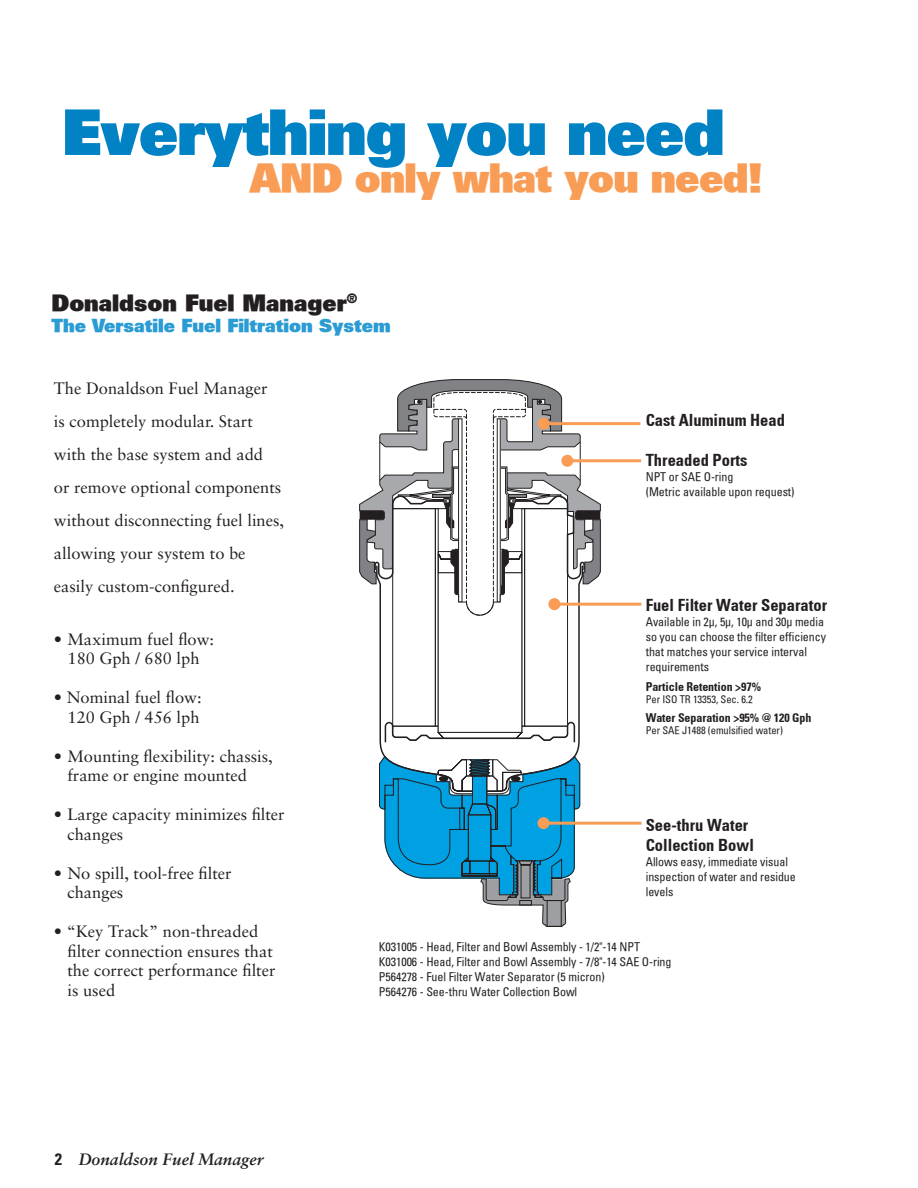
<style>
.page{position:relative;width:918px;height:1188px;background:#fff}
.page>*{position:absolute;margin:0;border:0;box-sizing:border-box;transform-origin:0 0}
.Key_Message_Primary_Head{font:900 63px "Univers";letter-spacing:-.02em;color:#0082c5}
.Key_Message_Secondary_Head{font:900 39px "Univers";letter-spacing:-.02em;color:#f89c56}
.Interior_Headline{font:900 22.5px "Univers";color:#231f20}
.Feature_Headline{font:900 18px "Univers";color:#2b9cd3}
.Body_Text_Sabon_Bullets_1_-_11_13{font:16.5px/19.5px "Sabon";color:#231f20}
.Body_Text_Sabon_11_13{font:16.5px/33px "Sabon";color:#231f20}
.Interior_Subhead_U67{font:700 condensed 16.5px/19.5px "Univers";color:#231f20}
.t1{font:italic 700 16.5px "Sabon";color:#231f20}
.Caption{font:condensed 12px/15px "Univers";letter-spacing:-.005em;color:#231f20}
.Caption-2{font:700 condensed 12px "Univers";letter-spacing:-.005em;color:#231f20}
.Caption-3{font:condensed 10.5px "Univers";letter-spacing:-.005em;color:#231f20}
.s1{font-family:"Univers";font-style:normal;font-stretch:condensed}
</style>
<div class="page">
<svg style="left:379px;top:755px;width:201px;height:172px"></svg>
<svg style="left:359px;top:379px;width:242px;height:365px"></svg>
<hr style="left:544px;top:422px;width:96px;height:3px;background:#f89c56">
<div style="left:538px;top:418px;width:12px;height:12px;background:#f89c56;border-radius:50%"></div>
<hr style="left:567px;top:459px;width:74px;height:3px;background:#f89c56">
<div style="left:561px;top:455px;width:12px;height:12px;background:#f89c56;border-radius:50%"></div>
<hr style="left:554px;top:603px;width:87px;height:3px;background:#f89c56">
<div style="left:548px;top:598px;width:12px;height:12px;background:#f89c56;border-radius:50%"></div>
<hr style="left:543px;top:822px;width:98px;height:3px;background:#f89c56">
<div style="left:537px;top:817px;width:12px;height:12px;background:#f89c56;border-radius:50%"></div>
<p class="Key_Message_Primary_Head" style="left:62px;top:91px;width:665px">Everything you need</p>
<p class="Key_Message_Secondary_Head" style="left:250px;top:152px;width:514px">AND only what you need!</p>
<p class="Interior_Headline" style="left:51px;top:288px;width:307px">Donaldson Fuel Manager<sup>®</sup></p>
<p class="Feature_Headline" style="left:51px;top:314px;width:341px">The Versatile Fuel Filtration System</p>
<p class="Body_Text_Sabon_11_13" style="left:54px;top:372px;width:232px">The Donaldson Fuel Manager<br>is completely modular. Start with the base system and add<br>or remove optional components without disconnecting fuel lines, allowing your system to be easily custom-configured.</p>
<p class="Body_Text_Sabon_Bullets_1_-_11_13" style="left:54px;top:629px;width:162px;text-align:center">• Maximum fuel flow:<br>180 Gph / 680 lph</p>
<p class="Body_Text_Sabon_Bullets_1_-_11_13" style="left:54px;top:687px;width:149px">• Nominal fuel flow:</p>
<p class="Body_Text_Sabon_Bullets_1_-_11_13" style="left:67px;top:707px;width:134px">120 Gph / 456 lph</p>
<p class="Body_Text_Sabon_Bullets_1_-_11_13" style="left:67px;top:746px;width:207px;text-indent:-14px">• Mounting flexibility: chassis, frame or engine mounted</p>
<p class="Body_Text_Sabon_Bullets_1_-_11_13" style="left:67px;top:804px;width:219px;text-indent:-14px">• Large capacity minimizes filter changes</p>
<p class="Body_Text_Sabon_Bullets_1_-_11_13" style="left:67px;top:863px;width:166px;text-indent:-14px">• No spill, tool-free filter changes</p>
<p class="Body_Text_Sabon_Bullets_1_-_11_13" style="left:67px;top:921px;width:210px;text-indent:-14px">• “Key Track” non-threaded filter connection ensures that the correct performance filter is used</p>
<p class="t1" style="left:55px;top:1149px;width:210px"><span class="s1">2</span> Donaldson Fuel Manager</p>
<p class="Interior_Subhead_U67" style="left:646px;top:411px;width:141px">Cast Aluminum Head</p>
<p class="Interior_Subhead_U67" style="left:646px;top:450px;width:103px">Threaded Ports</p>
<p class="Caption" style="left:646px;top:469px;width:89px">NPT or SAE O-ring</p>
<p class="Caption" style="left:646px;top:484px;width:150px">(Metric available upon request)</p>
<p class="Interior_Subhead_U67" style="left:646px;top:596px;width:183px">Fuel Filter Water Separator</p>
<p class="Caption" style="left:646px;top:614px;width:182px">Available in 2µ, 5µ, 10µ and 30µ media so you can choose the filter efficiency that matches your service interval requirements</p>
<p class="Caption-2" style="left:646px;top:679px;width:117px">Particle Retention &gt;97%</p>
<p class="Caption-3" style="left:646px;top:692px;width:109px">Per ISO TR 13353, Sec. 6.2</p>
<p class="Caption-2" style="left:646px;top:711px;width:167px">Water Separation &gt;95% @ 120 Gph</p>
<p class="Caption-3" style="left:646px;top:724px;width:139px">Per SAE J1488 (emulsified water)</p>
<p class="Interior_Subhead_U67" style="left:646px;top:815px;width:110px">See-thru Water<br>Collection Bowl</p>
<p class="Caption" style="left:646px;top:854px;width:152px">Allows easy, immediate visual inspection of water and residue levels</p>
<p class="Caption" style="left:379px;top:939px;width:263px">K031005 - Head, Filter and Bowl Assembly - 1/2"-14 NPT</p>
<p class="Caption" style="left:379px;top:954px;width:294px">K031006 - Head, Filter and Bowl Assembly - 7/8"-14 SAE O-ring</p>
<p class="Caption" style="left:379px;top:969px;width:227px">P564278 - Fuel Filter Water Separator (5 micron)</p>
<p class="Caption" style="left:379px;top:984px;width:200px">P564276 - See-thru Water Collection Bowl</p>
</div>
